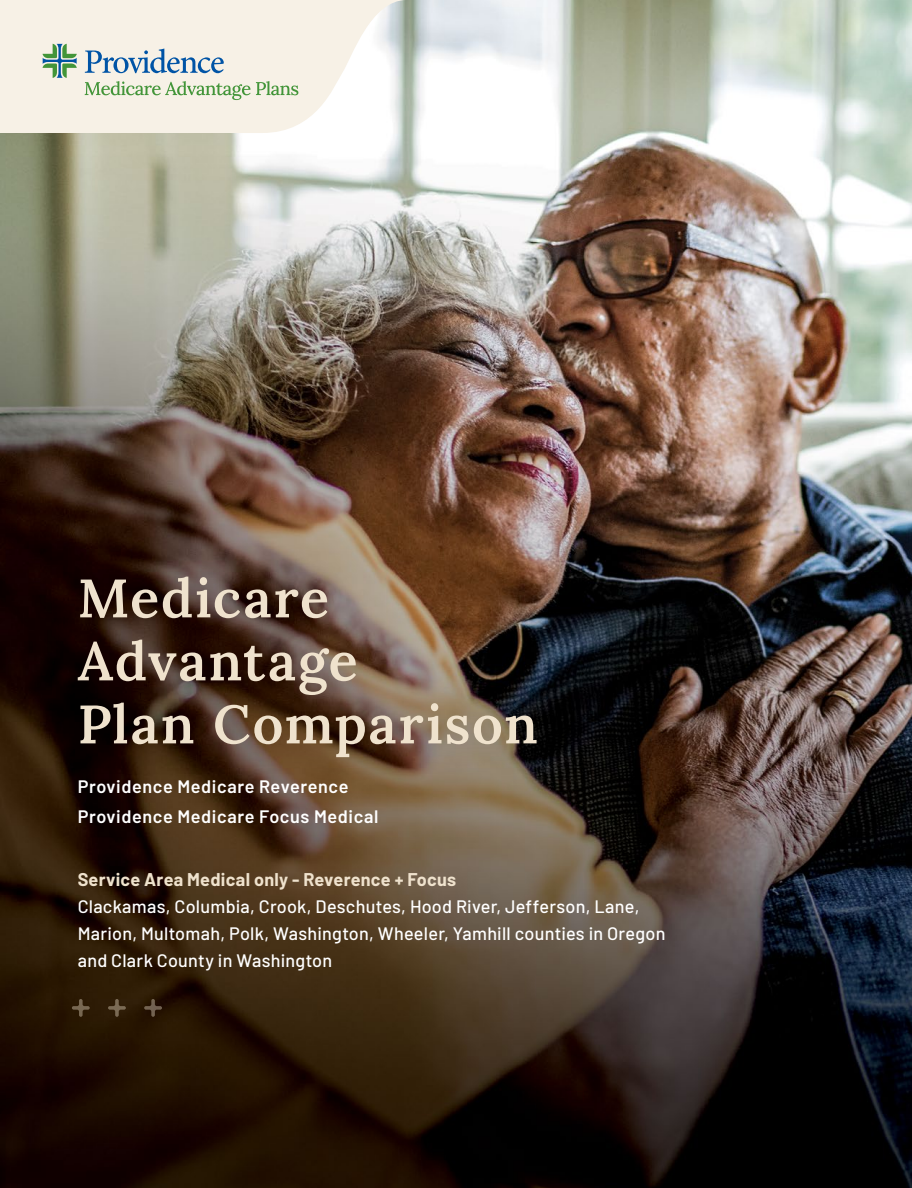
<style>
.page{position:relative;width:912px;height:1188px;background:#fff}
.page>*{position:absolute;margin:0;border:0;box-sizing:border-box;transform-origin:0 0}
.t1{font:600 54px/63px "Lora";letter-spacing:.03em;color:#efe2cd}
.t2{font:500 18px/27px "Barlow";letter-spacing:.015em;color:#fff}
.t3{font:600 18px "Barlow";letter-spacing:.035em;color:#fff}
.t4{font:700 18px "Barlow";letter-spacing:.015em;color:#efe2cd}
</style>
<div class="page">
<img style="left:0;top:0;width:911px;height:1188px">
<svg style="left:0;top:0;width:406px;height:133px;background:#f5f1e8"></svg>
<svg style="left:85px;top:81px;width:165px;height:19px;background:#cddbbd"></svg>
<svg style="left:256px;top:81px;width:42px;height:14px"></svg>
<svg style="left:85px;top:49px;width:139px;height:24px;background:#b1c4d3"></svg>
<svg style="left:42px;top:44px;width:35px;height:34px"></svg>
<div style="left:44px;top:541px;width:526px;height:252px;background:#000;opacity:.3"></div>
<svg style="left:72px;top:999px;width:18px;height:18px"></svg>
<svg style="left:108px;top:999px;width:18px;height:18px"></svg>
<svg style="left:144px;top:999px;width:18px;height:18px"></svg>
<h1 class="t1" style="left:78px;top:563px;width:461px">Medicare<br>Advantage<br>Plan Comparison</h1>
<p class="t3" style="left:78px;top:774px;width:272px">Providence Medicare Reverence</p>
<p class="t3" style="left:78px;top:803px;width:302px">Providence Medicare Focus Medical</p>
<p class="t4" style="left:78px;top:866px;width:380px">Service Area Medical only - Reverence + Focus</p>
<p class="t2" style="left:78px;top:892px;width:589px">Clackamas, Columbia, Crook, Deschutes, Hood River, Jefferson, Lane,<br>Marion, Multomah, Polk, Washington, Wheeler, Yamhill counties in Oregon and Clark County in Washington</p>
</div>
